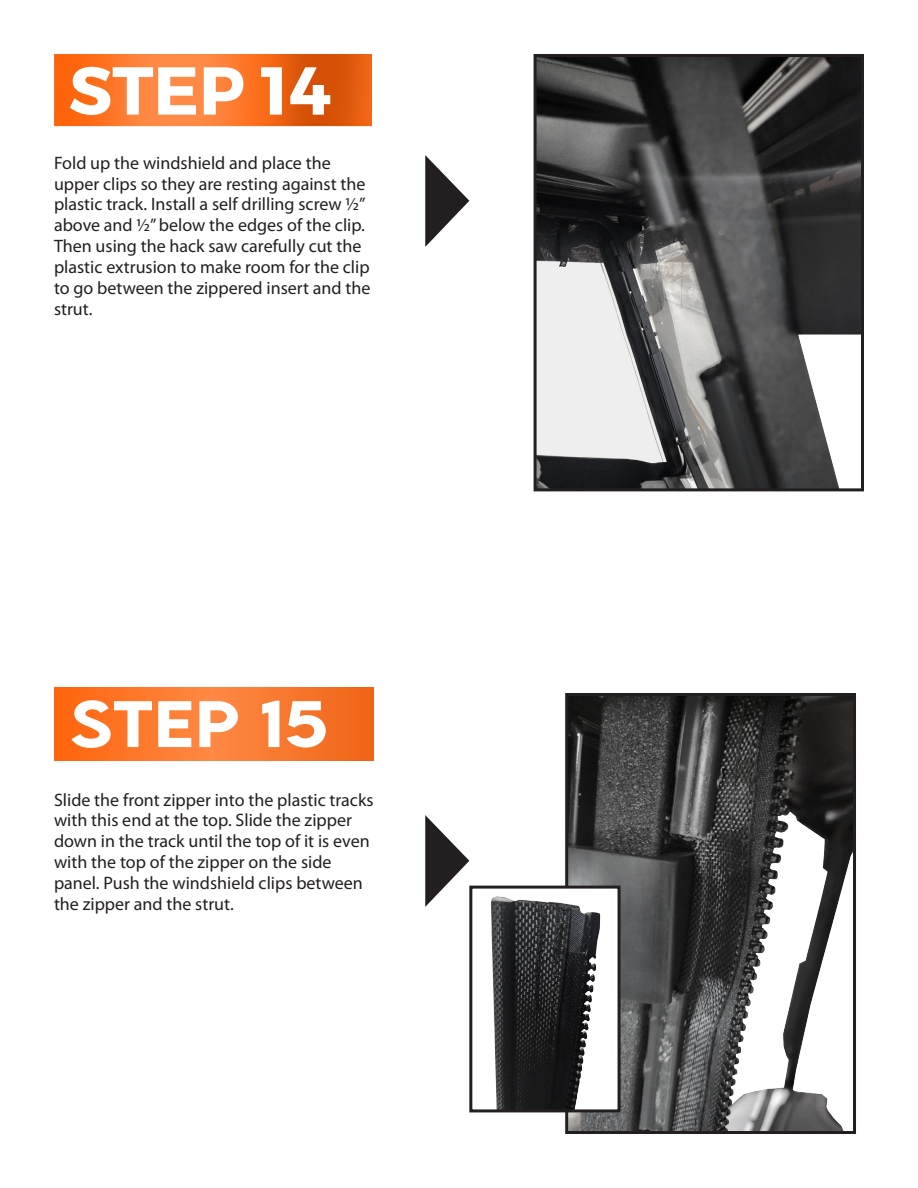
<style>
.page{position:relative;width:918px;height:1188px;background:#fff}
.page>*{position:absolute;margin:0;border:0;box-sizing:border-box;transform-origin:0 0}
.t1{font:700 67.5px "Montserrat";color:#fff}
.t2{font:500 58.2px "LEMONMILK";color:#fff;scale:1.2 1}
.t3{font:18px/21px "Myriad Pro";color:#231f20}
</style>
<div class="page">
<img style="left:55px;top:54px;width:317px;height:72px">
<svg style="left:425px;top:155px;width:44px;height:92px"></svg>
<svg style="left:425px;top:815px;width:44px;height:92px"></svg>
<img style="left:538px;top:58px;width:322px;height:429px">
<div style="left:534px;top:54px;width:330px;height:437px;border:3px solid #231f20"></div>
<img style="left:569px;top:697px;width:283px;height:433px">
<div style="left:565px;top:693px;width:291px;height:441px;border:3px solid #231f20"></div>
<svg style="left:54px;top:688px;width:320px;height:73px;background:#fa7629"></svg>
<img style="left:491px;top:890px;width:126px;height:218px">
<div style="left:469px;top:886px;width:152px;height:226px;border:3px solid #231f20"></div>
<p class="t1" style="left:69px;top:49px;width:264px">STEP 14</p>
<p class="t3" style="left:54px;top:152px;width:318px">Fold up the windshield and place the upper clips so they are resting against the plastic track. Install a self drilling screw ½” above and ½” below the edges of the clip.<br>Then using the hack saw carefully cut the plastic extrusion to make room for the clip to go between the zippered insert and the strut.</p>
<p class="t2" style="left:70px;top:686px;width:217px">STEP 15</p>
<p class="t3" style="left:54px;top:789px;width:321px">Slide the front zipper into the plastic tracks with this end at the top. Slide the zipper down in the track until the top of it is even with the top of the zipper on the side panel. Push the windshield clips between the zipper and the strut.</p>
</div>
